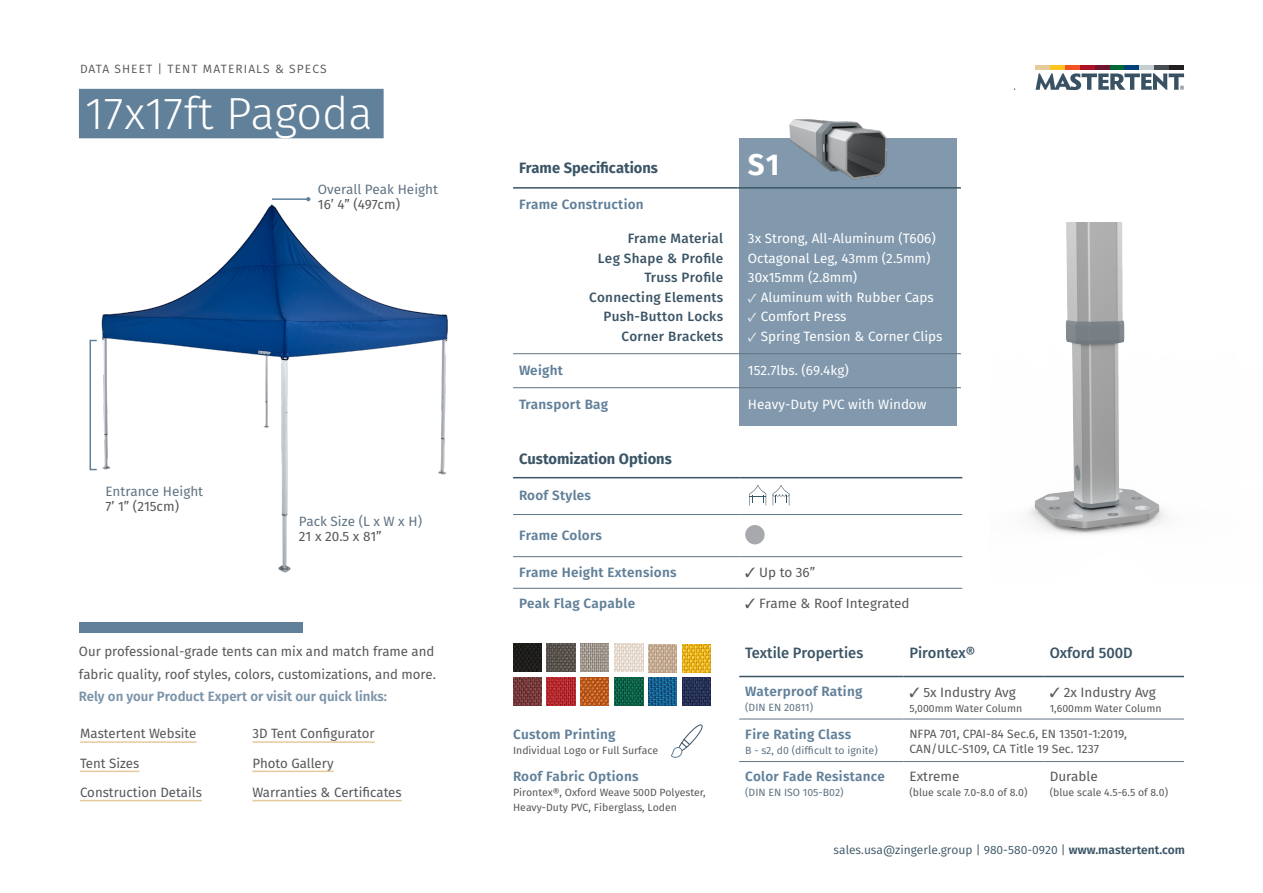
<style>
.page{position:relative;width:1263px;height:893px;background:#fff}
.page>*{position:absolute;margin:0;border:0;box-sizing:border-box;transform-origin:0 0}
.DE_-_Header_30_Unterstrichen_Hellblau{font:300 45px "Fira Sans";color:#fff}
.t1{font:700 30px "Fira Sans";color:#fff}
.t2{font:700 15px "Fira Sans";color:#3b5566}
.t3{font:500 15px "Fira Sans";color:#3b5566}
.t4{font:13.5px/29.2px "Fira Sans";color:#57585a}
.t5{font:600 13.5px "Fira Sans";letter-spacing:.02em;color:#618099}
.t6{font:13.5px "Fira Sans";color:#fff}
.t7{font:500 13.5px/19.5px "Fira Sans";letter-spacing:.02em;color:#3b5566;text-align:right}
.DE_-_Fließtext_9_schwarz_NEU{font:13.5px/15px "Fira Sans";color:#607484}
.t8{font:600 13.5px "Fira Sans";color:#7b93a9}
.t9{font:12px/15px "Fira Sans";color:#57585a}
.t10{font:12px "Fira Sans";color:#3b5566}
.t11{font:12px "Fira Sans";letter-spacing:.09em;color:#57585a}
.t12{font:10.5px/15px "Fira Sans";color:#57585a}
.t13{font:10.5px "Fira Sans";color:#607484}
.s1{color:#57585a}
.s2{font-family:"Minion Pro";font-weight:700}
.s3{font-weight:600}
</style>
<div class="page">
<hr style="left:80px;top:741px;width:117px;height:2px;background:#e6cb9a">
<hr style="left:80px;top:771px;width:59px;height:1px;background:#e6cb9a">
<hr style="left:80px;top:800px;width:122px;height:1px;background:#e6cb9a">
<hr style="left:252px;top:741px;width:123px;height:2px;background:#e6cb9a">
<hr style="left:252px;top:771px;width:82px;height:1px;background:#e6cb9a">
<hr style="left:252px;top:800px;width:150px;height:1px;background:#e6cb9a">
<div style="left:79px;top:622px;width:223px;height:11px;background:#618099"></div>
<div style="left:79px;top:89px;width:305px;height:49px;background:#618099"></div>
<img style="left:89px;top:198px;width:446px;height:390px">
<hr style="left:272px;top:198px;width:36px;height:2px;background:#618099">
<svg style="left:306px;top:197px;width:4px;height:4px"></svg>
<div style="left:90px;top:340px;width:7px;height:130px;border:2px solid #618099"></div>
<hr style="left:1035px;top:65px;width:15px;height:4px;background:#e6cb9a">
<hr style="left:1050px;top:65px;width:15px;height:4px;background:#fec221">
<hr style="left:1065px;top:65px;width:15px;height:4px;background:#f15422">
<hr style="left:1080px;top:65px;width:15px;height:4px;background:#ae1229">
<hr style="left:1095px;top:65px;width:15px;height:4px;background:#6f1530">
<hr style="left:1110px;top:65px;width:14px;height:4px;background:#006a35">
<hr style="left:1124px;top:65px;width:15px;height:4px;background:#01427c">
<hr style="left:1139px;top:65px;width:15px;height:4px;background:#c5ced3">
<hr style="left:1154px;top:65px;width:15px;height:4px;background:#464b54">
<hr style="left:1169px;top:65px;width:15px;height:4px;background:#231f20">
<svg style="left:1035px;top:73px;width:149px;height:17px"></svg>
<hr style="left:739px;top:719px;width:164px;height:1px;background:#607484">
<hr style="left:903px;top:719px;width:141px;height:1px;background:#607484">
<hr style="left:1044px;top:719px;width:140px;height:1px;background:#607484">
<hr style="left:739px;top:761px;width:164px;height:1px;background:#607484">
<hr style="left:903px;top:761px;width:141px;height:1px;background:#607484">
<hr style="left:1044px;top:761px;width:140px;height:1px;background:#607484">
<hr style="left:739px;top:676px;width:164px;height:1px;background:#3b5566">
<hr style="left:903px;top:676px;width:141px;height:1px;background:#3b5566">
<hr style="left:1044px;top:676px;width:140px;height:1px;background:#3b5566">
<img style="left:615px;top:644px;width:28px;height:28px">
<img style="left:580px;top:644px;width:29px;height:28px">
<img style="left:547px;top:644px;width:28px;height:28px">
<img style="left:513px;top:644px;width:28px;height:28px">
<img style="left:648px;top:644px;width:29px;height:29px">
<img style="left:682px;top:644px;width:28px;height:29px">
<img style="left:580px;top:677px;width:29px;height:28px">
<img style="left:547px;top:677px;width:28px;height:28px">
<img style="left:513px;top:677px;width:28px;height:28px">
<img style="left:615px;top:677px;width:28px;height:28px">
<img style="left:648px;top:677px;width:29px;height:28px">
<img style="left:682px;top:677px;width:28px;height:28px">
<div style="left:739px;top:139px;width:218px;height:287px;background:#8198ad"></div>
<hr style="left:513px;top:387px;width:225px;height:1px;background:#607484">
<hr style="left:738px;top:387px;width:223px;height:1px;background:#607484">
<hr style="left:513px;top:187px;width:225px;height:2px;background:#3b5566">
<hr style="left:738px;top:187px;width:223px;height:2px;background:#3b5566">
<hr style="left:513px;top:353px;width:225px;height:1px;background:#607484">
<hr style="left:738px;top:353px;width:223px;height:1px;background:#607484">
<img style="left:783px;top:119px;width:109px;height:70px">
<hr style="left:513px;top:556px;width:226px;height:1px;background:#607484">
<hr style="left:513px;top:588px;width:226px;height:1px;background:#607484">
<hr style="left:739px;top:556px;width:223px;height:1px;background:#607484">
<hr style="left:739px;top:588px;width:223px;height:1px;background:#607484">
<hr style="left:513px;top:477px;width:226px;height:1px;background:#3b5566">
<hr style="left:739px;top:477px;width:223px;height:1px;background:#3b5566">
<hr style="left:513px;top:514px;width:226px;height:1px;background:#607484">
<hr style="left:739px;top:514px;width:223px;height:1px;background:#607484">
<svg style="left:773px;top:485px;width:16px;height:21px"></svg>
<svg style="left:749px;top:485px;width:17px;height:20px"></svg>
<div style="left:745px;top:525px;width:20px;height:19px;background:#a8a9ad;border-radius:50%"></div>
<svg style="left:671px;top:724px;width:32px;height:34px"></svg>
<img style="left:1027px;top:222px;width:139px;height:312px">
<p class="t11" style="left:80px;top:61px;width:248px">DATA SHEET | TENT MATERIALS &amp; SPECS</p>
<p class="DE_-_Header_30_Unterstrichen_Hellblau" style="left:85px;top:82px;width:289px">17x17ft Pagoda</p>
<p class="DE_-_Fließtext_9_schwarz_NEU" style="left:318px;top:182px;width:122px">Overall Peak Height<br><span class="s1">16’ 4” (497cm)</span></p>
<p class="DE_-_Fließtext_9_schwarz_NEU" style="left:105px;top:483px;width:99px">Entrance Height<br><span class="s1">7’ 1” (215cm)</span></p>
<p class="DE_-_Fließtext_9_schwarz_NEU" style="left:299px;top:513px;width:125px">Pack Size (L x W x H)</p>
<p class="t4" style="left:299px;top:521px;width:84px">21 x 20.5 x 81”</p>
<p class="t4" style="left:79px;top:640px;width:359px;line-height:22.5px">Our professional-grade tents can mix and match frame and fabric quality, roof styles, colors, customizations, and more.</p>
<p class="t8" style="left:79px;top:687px;width:310px">Rely on your Product Expert or visit our quick links:</p>
<p class="t4" style="left:80px;top:719px;width:123px">Mastertent Website<br>Tent Sizes<br>Construction Details</p>
<p class="t4" style="left:252px;top:719px;width:151px">3D Tent Configurator<br>Photo Gallery<br>Warranties &amp; Certificates</p>
<p class="t2" style="left:519px;top:158px;width:140px">Frame Specifications</p>
<p class="t1" style="left:748px;top:144px;width:33px">S1</p>
<p class="t5" style="left:519px;top:195px;width:126px">Frame Construction</p>
<p class="t7" style="left:628px;top:229px;width:97px">Frame Material</p>
<p class="t7" style="left:598px;top:248px;width:127px">Leg Shape &amp; Profile</p>
<p class="t7" style="left:589px;top:268px;width:135px">Truss Profile<br>Connecting Elements</p>
<p class="t7" style="left:603px;top:307px;width:121px">Push-Button Locks</p>
<p class="t7" style="left:622px;top:326px;width:103px">Corner Brackets</p>
<p class="t6" style="left:748px;top:229px;width:189px">3x Strong, All-Aluminum (T606)</p>
<p class="t6" style="left:748px;top:249px;width:184px">Octagonal Leg, 43mm (2.5mm)</p>
<p class="t6" style="left:748px;top:268px;width:111px">30x15mm (2.8mm)</p>
<p class="t6" style="left:748px;top:288px;width:187px"><span class="s2">✓</span> Aluminum with Rubber Caps</p>
<p class="t6" style="left:748px;top:307px;width:100px"><span class="s2">✓</span> Comfort Press</p>
<p class="t6" style="left:748px;top:327px;width:196px"><span class="s2">✓</span> Spring Tension &amp; Corner Clips</p>
<p class="t5" style="left:519px;top:361px;width:45px">Weight</p>
<p class="t6" style="left:748px;top:361px;width:102px">152.7lbs. (69.4kg)</p>
<p class="t5" style="left:519px;top:395px;width:91px">Transport Bag</p>
<p class="t6" style="left:748px;top:395px;width:180px">Heavy-Duty PVC with Window</p>
<p class="t2" style="left:519px;top:448px;width:154px">Customization Options</p>
<p class="t5" style="left:519px;top:486px;width:73px">Roof Styles</p>
<p class="t5" style="left:519px;top:526px;width:84px">Frame Colors</p>
<p class="t5" style="left:519px;top:562px;width:159px">Frame Height Extensions</p>
<p class="t4" style="left:745px;top:557px;width:72px">✓ Up to 36”</p>
<p class="t5" style="left:519px;top:594px;width:118px">Peak Flag Capable</p>
<p class="t4" style="left:745px;top:589px;width:166px">✓ Frame &amp; Roof Integrated</p>
<p class="t5" style="left:513px;top:725px;width:104px">Custom Printing</p>
<p class="t12" style="left:513px;top:743px;width:147px">Individual Logo or Full Surface</p>
<p class="t5" style="left:513px;top:767px;width:127px">Roof Fabric Options</p>
<p class="t12" style="left:513px;top:785px;width:194px">Pirontex®, Oxford Weave 500D Polyester,<br>Heavy-Duty PVC, Fiberglass, Loden</p>
<p class="t3" style="left:745px;top:643px;width:120px">Textile Properties</p>
<p class="t3" style="left:909px;top:643px;width:67px">Pirontex®</p>
<p class="t3" style="left:1050px;top:643px;width:85px">Oxford 500D</p>
<p class="t5" style="left:745px;top:682px;width:119px">Waterproof Rating</p>
<p class="t13" style="left:745px;top:700px;width:70px">(DIN EN 20811)</p>
<p class="t4" style="left:909px;top:677px;width:108px">✓ 5x Industry Avg</p>
<p class="t12" style="left:909px;top:700px;width:114px">5,000mm Water Column</p>
<p class="t4" style="left:1050px;top:677px;width:108px">✓ 2x Industry Avg</p>
<p class="t12" style="left:1050px;top:700px;width:113px">1,600mm Water Column</p>
<p class="t5" style="left:745px;top:725px;width:108px">Fire Rating Class</p>
<p class="t13" style="left:745px;top:743px;width:134px">B - s2, d0 (difficult to ignite)</p>
<p class="t5" style="left:745px;top:767px;width:141px">Color Fade Resistance</p>
<p class="t13" style="left:745px;top:785px;width:100px">(DIN EN ISO 105-B02)</p>
<p class="t9" style="left:909px;top:726px;width:219px">NFPA 701, CPAI-84 Sec.6, EN 13501-1:2019,<br>CAN/ULC-S109, CA Title 19 Sec. 1237</p>
<p class="t4" style="left:909px;top:762px;width:52px">Extreme</p>
<p class="t12" style="left:909px;top:785px;width:119px">(blue scale 7.0-8.0 of 8.0)</p>
<p class="t4" style="left:1050px;top:762px;width:50px">Durable</p>
<p class="t12" style="left:1050px;top:785px;width:120px">(blue scale 4.5-6.5 of 8.0)</p>
<p class="t10" style="left:833px;top:841px;width:353px">sales.usa@zingerle.group | 980-580-0920 | <span class="s3">www.mastertent.com</span></p>
</div>
